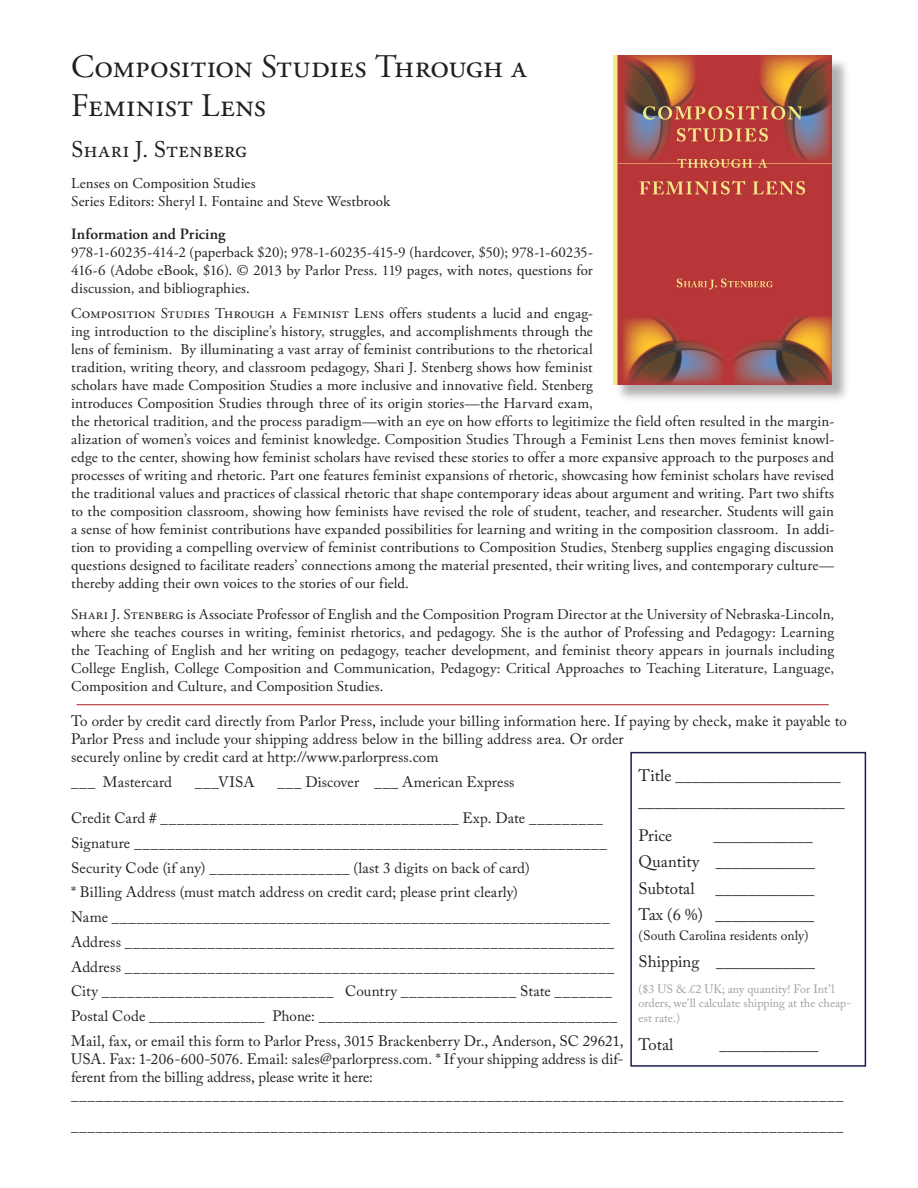
<style>
.page{position:relative;width:918px;height:1188px;background:#fff}
.page>*{position:absolute;margin:0;border:0;box-sizing:border-box;transform-origin:0 0}
.t1{font:33px/39.6px "Adobe Garamond Pro";letter-spacing:.005em;color:#231f20}
.Author{font:22.5px "Adobe Caslon Pro";letter-spacing:-.005em;color:#231f20}
.t2{font:16.5px "Adobe Caslon Pro";color:#231f20}
.Body_Copy_Flush_Left{font:600 15.75px "Adobe Garamond Pro";letter-spacing:.01em;color:#231f20}
.Body_Copy_Flush_Left-2{font:15px/18px "Adobe Garamond Pro";letter-spacing:.01em;color:#231f20;text-align:justify}
.Body_Copy{font:15px/18px "Adobe Caslon Pro";letter-spacing:.005em;color:#231f20}
.t3{font:13.5px "Adobe Caslon Pro";color:#231f20}
.t4{font:12px/14.4px "Adobe Caslon Pro";color:#9d9fa2}
</style>
<div class="page">
<hr style="left:77px;top:704px;width:752px;height:1px;background:#b83638">
<div style="left:630px;top:752px;width:236px;height:315px;border:2px solid #1b1f4f"></div>
<div style="left:615px;top:57px;width:235px;height:346px;background:#231f20;opacity:.35"></div>
<img style="left:613px;top:55px;width:219px;height:329px">
<p class="t1" style="left:71px;top:48px;width:457px">Composition Studies Through a<br>Feminist Lens</p>
<p class="Author" style="left:71px;top:136px;width:178px">Shari J. Stenberg</p>
<p class="Body_Copy_Flush_Left-2" style="left:71px;top:175px;width:186px">Lenses on Composition Studies</p>
<p class="Body_Copy_Flush_Left-2" style="left:71px;top:193px;width:321px">Series Editors: Sheryl I. Fontaine and Steve Westbrook</p>
<p class="Body_Copy_Flush_Left" style="left:71px;top:225px;width:156px">Information and Pricing</p>
<p class="Body_Copy_Flush_Left-2" style="left:71px;top:244px;width:523px">978-1-60235-414-2 (paperback $20); 978-1-60235-415-9 (hardcover, $50); 978-1-60235- 416-6 (Adobe eBook, $16). © 2013 by Parlor Press. 119 pages, with notes, questions for discussion, and bibliographies.</p>
<p class="Body_Copy_Flush_Left-2" style="left:71px;top:304px;width:765px;text-align:left">Composition Studies Through a Feminist Lens offers students a lucid and engag-<br>ing introduction to the discipline’s history, struggles, and accomplishments through the<br>lens of feminism. By illuminating a vast array of feminist contributions to the rhetorical<br>tradition, writing theory, and classroom pedagogy, Shari J. Stenberg shows how feminist<br>scholars have made Composition Studies a more inclusive and innovative field. Stenberg<br>introduces Composition Studies through three of its origin stories—the Harvard exam,<br>the rhetorical tradition, and the process paradigm—with an eye on how efforts to legitimize the field often resulted in the margin&shy;alization of women’s voices and feminist knowledge. Composition Studies Through a Feminist Lens then moves feminist knowl&shy;edge to the center, showing how feminist scholars have revised these stories to offer a more expansive approach to the purposes and processes of writing and rhetoric. Part one features feminist expansions of rhetoric, showcasing how feminist scholars have revised the traditional values and practices of classical rhetoric that shape contemporary ideas about argument and writing. Part two shifts to the composition classroom, showing how feminists have revised the role of student, teacher, and researcher. Students will gain a sense of how feminist contributions have expanded possibilities for learning and writing in the composition classroom. In addi&shy;tion to providing a compelling overview of feminist contributions to Composition Studies, Stenberg supplies engaging discussion questions designed to facilitate readers’ connections among the material presented, their writing lives, and contemporary culture— thereby adding their own voices to the stories of our field.</p>
<p class="Body_Copy_Flush_Left-2" style="left:71px;top:606px;width:765px">Shari J. Stenberg is Associate Professor of English and the Composition Program Director at the University of Nebraska-Lincoln, where she teaches courses in writing, feminist rhetorics, and pedagogy. She is the author of Professing and Pedagogy: Learning the Teaching of English and her writing on pedagogy, teacher development, and feminist theory appears in journals including College English, College Composition and Communication, Pedagogy: Critical Approaches to Teaching Literature, Language, Composition and Culture, and Composition Studies.</p>
<p class="Body_Copy" style="left:71px;top:712px;width:777px">To order by credit card directly from Parlor Press, include your billing information here. If paying by check, make it payable to<br>Parlor Press and include your shipping address below in the billing address area. Or order<br>securely online by credit card at http://www.parlorpress.com</p>
<p class="Body_Copy" style="left:71px;top:773px;width:102px">___ Mastercard</p>
<p class="Body_Copy" style="left:195px;top:773px;width:61px">___VISA</p>
<p class="Body_Copy" style="left:278px;top:773px;width:239px">___ Discover ___ American Express</p>
<p class="Body_Copy" style="left:71px;top:809px;width:533px">Credit Card # ____________________________________ Exp. Date _________</p>
<p class="Body_Copy" style="left:71px;top:834px;width:537px">Signature _________________________________________________________</p>
<p class="Body_Copy" style="left:71px;top:858px;width:460px">Security Code (if any) _________________ (last 3 digits on back of card)</p>
<p class="Body_Copy" style="left:71px;top:883px;width:448px">* Billing Address (must match address on credit card; please print clearly)</p>
<p class="Body_Copy" style="left:71px;top:908px;width:540px">Name ____________________________________________________________</p>
<p class="Body_Copy" style="left:71px;top:933px;width:545px">Address ___________________________________________________________</p>
<p class="Body_Copy" style="left:71px;top:957px;width:545px">Address ___________________________________________________________</p>
<p class="Body_Copy" style="left:71px;top:982px;width:542px">City ____________________________ Country ______________ State _______</p>
<p class="Body_Copy" style="left:71px;top:1007px;width:548px">Postal Code ______________ Phone: ____________________________________</p>
<p class="Body_Copy" style="left:71px;top:1032px;width:554px;text-align:justify">Mail, fax, or email this form to Parlor Press, 3015 Brackenberry Dr., Anderson, SC 29621, USA. Fax: 1-206-600-5076. Email: sales@parlorpress.com. * If your shipping address is dif&shy;ferent from the billing address, please write it here:</p>
<p class="Body_Copy" style="left:71px;top:1086px;width:774px">_____________________________________________________________________________________________</p>
<p class="Body_Copy" style="left:71px;top:1117px;width:774px">_____________________________________________________________________________________________</p>
<p class="t2" style="left:639px;top:765px;width:204px">Title ____________________</p>
<p class="t2" style="left:639px;top:792px;width:208px">_________________________</p>
<p class="t2" style="left:639px;top:825px;width:35px">Price</p>
<p class="t2" style="left:714px;top:825px;width:101px">____________</p>
<p class="t2" style="left:639px;top:852px;width:178px">Quantity ____________</p>
<p class="t2" style="left:639px;top:878px;width:57px">Subtotal</p>
<p class="t2" style="left:716px;top:878px;width:100px">____________</p>
<p class="t2" style="left:639px;top:905px;width:177px">Tax (6 %) ____________</p>
<p class="t3" style="left:639px;top:927px;width:172px">(South Carolina residents only)</p>
<p class="t2" style="left:639px;top:951px;width:178px">Shipping ____________</p>
<p class="t4" style="left:639px;top:981px;width:214px">($3 US &amp; £2 UK; any quantity! For Int’l orders, we’ll calculate shipping at the cheap&shy;est rate.)</p>
<p class="t2" style="left:639px;top:1035px;width:36px">Total</p>
<p class="t2" style="left:719px;top:1035px;width:100px">____________</p>
</div>
